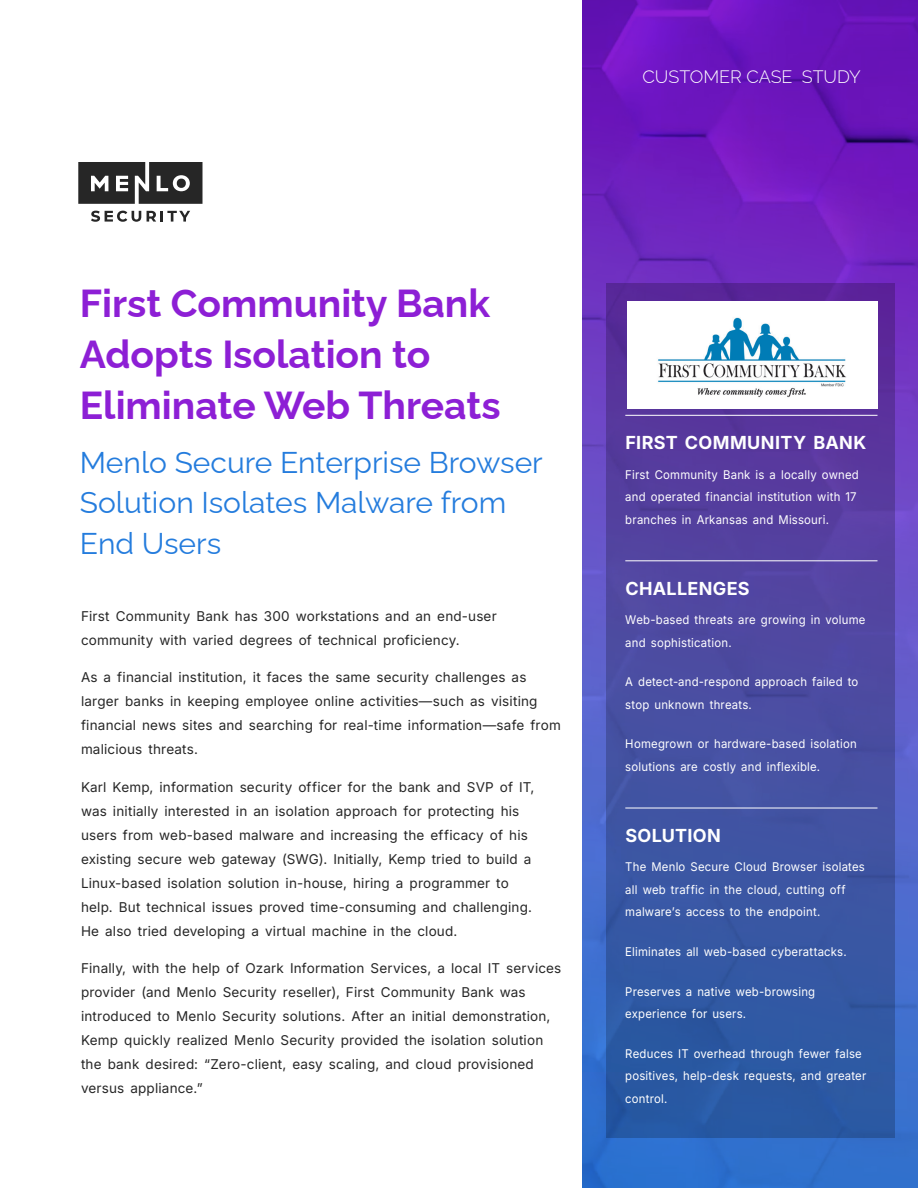
<style>
.page{position:relative;width:918px;height:1188px;background:#fff}
.page>*{position:absolute;margin:0;border:0;box-sizing:border-box;transform-origin:0 0}
.t1{font:700 39px/51px "Raleway";color:#8d1fd5}
.t2{font:30px/40.5px "Raleway";color:#247cdd}
.t3{font:18px "Inter";letter-spacing:.015em;color:#fff}
.t4{font:300 18px "Raleway";color:#fff}
.t5{font:13.5px/24px "Inter";letter-spacing:.015em;color:#262626}
.t6{font:12px/22.5px "Inter";letter-spacing:.02em;color:#fff;scale:.95 1}
</style>
<div class="page">
<div style="left:583px;top:0;width:335px;height:1188px;background:#2f70cd"></div>
<svg style="left:583px;top:0;width:335px;height:1072px;background:#682cc1"></svg>
<div style="left:606px;top:284px;width:289px;height:854px;background:linear-gradient(to bottom,#622f9c,#2a62a5)"></div>
<svg style="left:78px;top:162px;width:125px;height:42px;background:#494949"></svg>
<svg style="left:91px;top:211px;width:50px;height:11px"></svg>
<svg style="left:147px;top:211px;width:43px;height:11px"></svg>
<hr style="left:625px;top:415px;width:253px;height:1px;background:#fff">
<hr style="left:625px;top:560px;width:253px;height:1px;background:#fff">
<hr style="left:625px;top:808px;width:253px;height:1px;background:#fff">
<div style="left:627px;top:301px;width:251px;height:108px;background:#fff"></div>
<img style="left:658px;top:317px;width:188px;height:81px">
<h3 class="t4" style="left:643px;top:62px;width:220px">CUSTOMER CASE STUDY</h3>
<h1 class="t1" style="left:80px;top:273px;width:422px">First Community Bank<br>Adopts Isolation to<br>Eliminate Web Threats</h1>
<h2 class="t2" style="left:80px;top:439px;width:464px">Menlo Secure Enterprise Browser<br>Solution Isolates Malware from<br>End Users</h2>
<p class="t5" style="left:81px;top:603px;width:417px">First Community Bank has 300 workstations and an end-user community with varied degrees of technical proficiency.</p>
<p class="t5" style="left:81px;top:665px;width:481px">As a financial institution, it faces the same security challenges as larger banks in keeping employee online activities—such as visiting financial news sites and searching for real-time information—safe from malicious threats.</p>
<p class="t5" style="left:81px;top:774px;width:455px">Karl Kemp, information security officer for the bank and SVP of IT, was initially interested in an isolation approach for protecting his users from web-based malware and increasing the efficacy of his existing secure web gateway (SWG). Initially, Kemp tried to build a Linux-based isolation solution in-house, hiring a programmer to help. But technical issues proved time-consuming and challenging.<br>He also tried developing a virtual machine in the cloud.</p>
<p class="t5" style="left:81px;top:956px;width:482px">Finally, with the help of Ozark Information Services, a local IT services provider (and Menlo Security reseller), First Community Bank was introduced to Menlo Security solutions. After an initial demonstration, Kemp quickly realized Menlo Security provided the isolation solution the bank desired: “Zero-client, easy scaling, and cloud provisioned versus appliance.”</p>
<h3 class="t3" style="left:625px;top:429px;width:242px">FIRST COMMUNITY BANK</h3>
<p class="t6" style="left:625px;top:463px;width:247px">First Community Bank is a locally owned and operated financial institution with 17 branches in Arkansas and Missouri.</p>
<h3 class="t3" style="left:625px;top:575px;width:126px">CHALLENGES</h3>
<p class="t6" style="left:625px;top:608px;width:254px">Web-based threats are growing in volume and sophistication.</p>
<p class="t6" style="left:625px;top:670px;width:247px">A detect-and-respond approach failed to stop unknown threats.</p>
<p class="t6" style="left:625px;top:732px;width:245px">Homegrown or hardware-based isolation solutions are costly and inflexible.</p>
<h3 class="t3" style="left:625px;top:822px;width:97px">SOLUTION</h3>
<p class="t6" style="left:625px;top:855px;width:254px">The Menlo Secure Cloud Browser isolates all web traffic in the cloud, cutting off malware’s access to the endpoint.</p>
<p class="t6" style="left:625px;top:940px;width:235px">Eliminates all web-based cyberattacks.</p>
<p class="t6" style="left:625px;top:980px;width:201px">Preserves a native web-browsing experience for users.</p>
<p class="t6" style="left:625px;top:1042px;width:255px">Reduces IT overhead through fewer false positives, help-desk requests, and greater control.</p>
</div>
